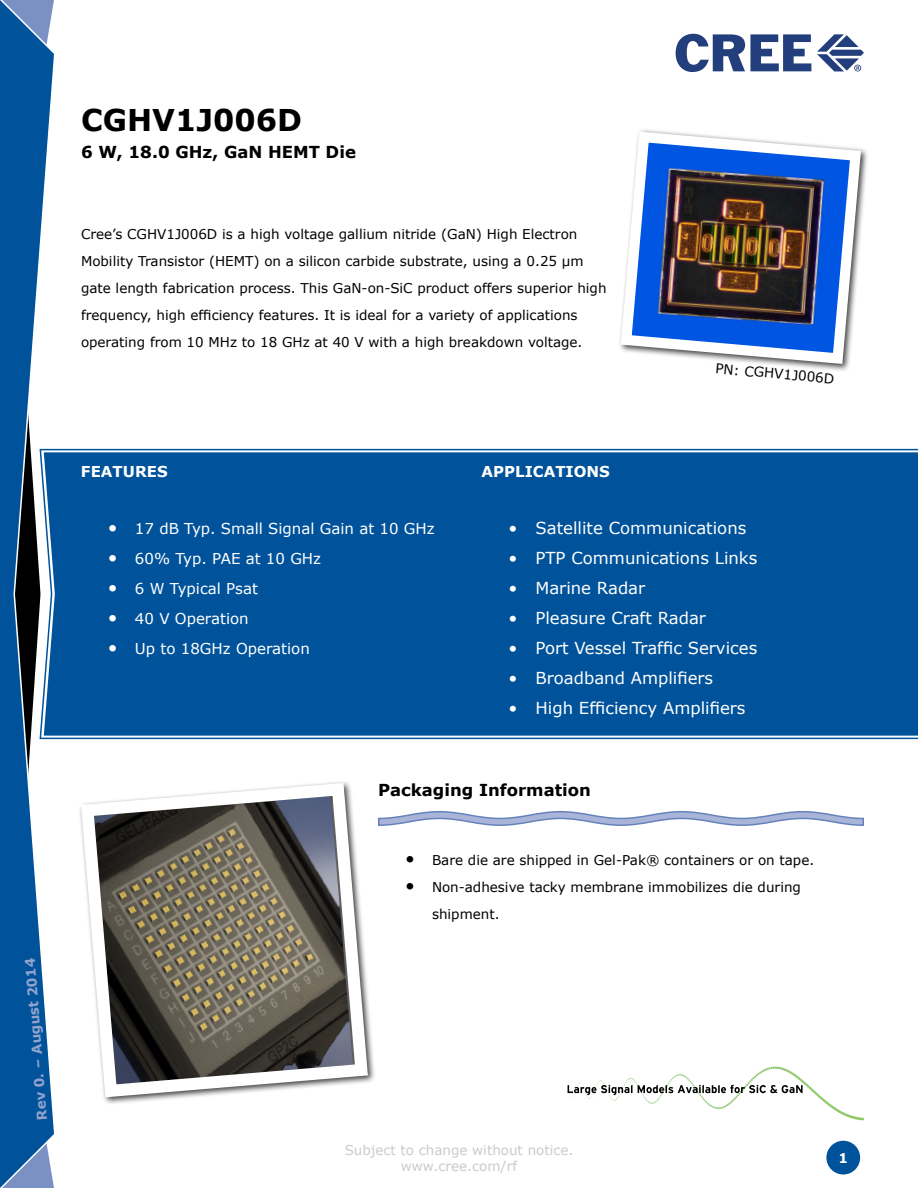
<style>
.page{position:relative;width:918px;height:1188px;background:#fff}
.page>*{position:absolute;margin:0;border:0;box-sizing:border-box;transform-origin:0 0}
.t1{font:700 30px "Verdana";color:#000}
.t2{font:16.5px "Verdana";color:#fff}
.t3{font:700 16.5px "Verdana";color:#000}
.t4{font:15px "Verdana";color:#fff}
.t5{font:700 15px "Verdana";color:#fff}
.t6{font:13.5px/27px "Verdana";color:#000}
.t7{font:13.5px/16.2px "Verdana";color:#939598;text-align:center}
.t8{font:700 13.5px "Verdana";color:#90a2cd}
.t9{font:700 13.5px "Verdana";color:#fff}
.s1{font-size:18px}
</style>
<div class="page">
<div style="left:826px;top:1141px;width:34px;height:33px;background:#00539b;border-radius:50%"></div>
<svg style="left:0;top:0;width:54px;height:1188px"></svg>
<svg style="left:39px;top:448px;width:879px;height:292px"></svg>
<div style="left:44px;top:452px;width:874px;height:284px;background:#00539b"></div>
<svg style="left:676px;top:34px;width:135px;height:38px"></svg>
<svg style="left:817px;top:34px;width:47px;height:37px"></svg>
<img style="left:619px;top:130px;width:248px;height:239px">
<svg style="left:79px;top:782px;width:295px;height:322px"></svg>
<svg style="left:378px;top:811px;width:486px;height:15px"></svg>
<svg style="left:568px;top:1067px;width:296px;height:53px"></svg>
<p class="t8" style="left:32px;top:1121px;width:164px;rotate:-94deg">Rev 0. – August 2014</p>
<h1 class="t1" style="left:81px;top:99px;width:222px">CGHV1J006D</h1>
<p class="t3" style="left:81px;top:140px;width:276px">6 W, 18.0 GHz, GaN HEMT Die</p>
<p class="t6" style="left:81px;top:220px;width:527px">Cree’s CGHV1J006D is a high voltage gallium nitride (GaN) High Electron Mobility Transistor (HEMT) on a silicon carbide substrate, using a 0.25 μm gate length fabrication process. This GaN-on-SiC product offers superior high frequency, high efficiency features. It is ideal for a variety of applications operating from 10 MHz to 18 GHz at 40 V with a high breakdown voltage.</p>
<p class="t5" style="left:81px;top:461px;width:88px">FEATURES</p>
<p class="t5" style="left:481px;top:461px;width:130px">APPLICATIONS</p>
<p class="t6" style="left:717px;top:355px;width:121px;rotate:5deg">PN: CGHV1J006D</p>
<p class="t4" style="left:108px;top:519px;width:328px"><span class="s1">•</span> 17 dB Typ. Small Signal Gain at 10 GHz</p>
<p class="t4" style="left:108px;top:549px;width:215px"><span class="s1">•</span> 60% Typ. PAE at 10 GHz</p>
<p class="t4" style="left:108px;top:579px;width:152px"><span class="s1">•</span> 6 W Typical Psat</p>
<p class="t4" style="left:108px;top:609px;width:142px"><span class="s1">•</span> 40 V Operation</p>
<p class="t4" style="left:108px;top:639px;width:203px"><span class="s1">•</span> Up to 18GHz Operation</p>
<p class="t2" style="left:508px;top:517px;width:239px">• Satellite Communications</p>
<p class="t2" style="left:508px;top:547px;width:250px">• PTP Communications Links</p>
<p class="t2" style="left:508px;top:577px;width:138px">• Marine Radar</p>
<p class="t2" style="left:508px;top:607px;width:199px">• Pleasure Craft Radar</p>
<p class="t2" style="left:508px;top:637px;width:250px">• Port Vessel Traffic Services</p>
<p class="t2" style="left:508px;top:667px;width:206px">• Broadband Amplifiers</p>
<p class="t2" style="left:508px;top:697px;width:239px">• High Efficiency Amplifiers</p>
<p class="t3" style="left:378px;top:778px;width:214px">Packaging Information</p>
<p class="t6" style="left:405px;top:846px;width:411px"><span class="s1">•</span> Bare die are shipped in Gel-Pak® containers or on tape.</p>
<p class="t6" style="left:432px;top:873px;width:371px;text-indent:-27px"><span class="s1">•</span> Non-adhesive tacky membrane immobilizes die during shipment.</p>
<p class="t7" style="left:345px;top:1142px;width:230px">Subject to change without notice. www.cree.com/rf</p>
<p class="t9" style="left:838px;top:1148px;width:11px">1</p>
</div>
